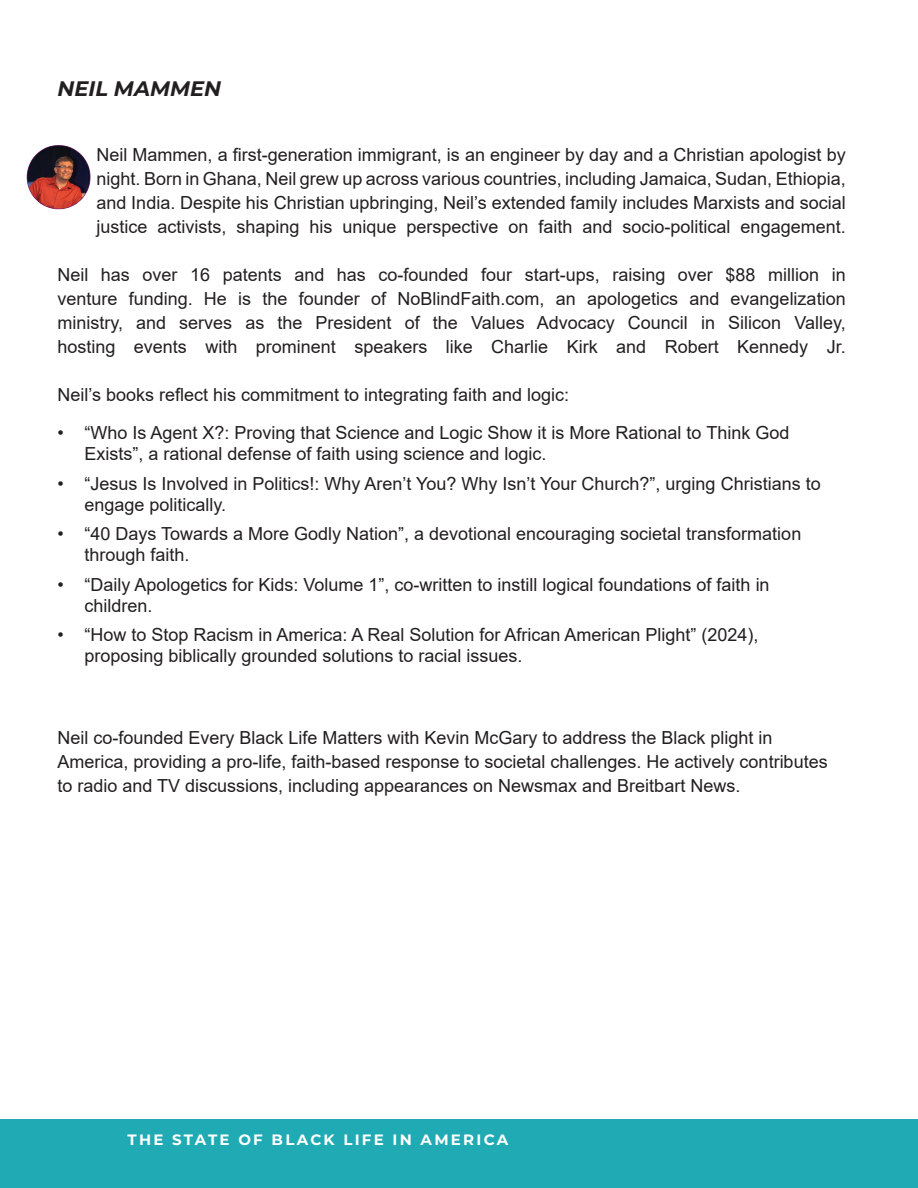
<style>
.page{position:relative;width:918px;height:1188px;background:#fff}
.page>*{position:absolute;margin:0;border:0;box-sizing:border-box;transform-origin:0 0}
.t1{font:italic 700 21px "Montserrat";color:#231f20}
.t2{font:18px/24px "Arial";color:#231f20}
.t3{font:700 15px "Montserrat";letter-spacing:.15em;color:#fff}
</style>
<div class="page">
<div style="left:0;top:1120px;width:918px;height:68px;background:#20aab3"></div>
<img style="left:26px;top:145px;width:65px;height:65px">
<p class="t1" style="left:57px;top:74px;width:165px">NEIL MAMMEN</p>
<p class="t2" style="left:97px;top:143px;width:751px;text-align:justify">Neil Mammen, a first-generation immigrant, is an engineer by day and a Christian apologist by night. Born in Ghana, Neil grew up across various countries, including Jamaica, Sudan, Ethiopia, and India. Despite his Christian upbringing, Neil’s extended family includes Marxists and social justice activists, shaping his unique perspective on faith and socio-political engagement.</p>
<p class="t2" style="left:57px;top:263px;width:790px;text-align:justify">Neil has over 16 patents and has co-founded four start-ups, raising over $88 million in venture funding. He is the founder of NoBlindFaith.com, an apologetics and evangelization ministry, and serves as the President of the Values Advocacy Council in Silicon Valley, hosting events with prominent speakers like Charlie Kirk and Robert Kennedy Jr.</p>
<p class="t2" style="left:57px;top:383px;width:513px">Neil’s books reflect his commitment to integrating faith and logic:</p>
<p class="t2" style="left:84px;top:422px;width:707px;line-height:21px;text-indent:-27px">• “Who Is Agent X?: Proving that Science and Logic Show it is More Rational to Think God<br>Exists”, a rational defense of faith using science and logic.</p>
<p class="t2" style="left:84px;top:473px;width:738px;line-height:21px;text-indent:-27px">• “Jesus Is Involved in Politics!: Why Aren’t You? Why Isn’t Your Church?”, urging Christians to engage politically.</p>
<p class="t2" style="left:84px;top:523px;width:718px;line-height:21px;text-indent:-27px">• “40 Days Towards a More Godly Nation”, a devotional encouraging societal transformation through faith.</p>
<p class="t2" style="left:84px;top:574px;width:687px;line-height:21px;text-indent:-27px">• “Daily Apologetics for Kids: Volume 1”, co-written to instill logical foundations of faith in children.</p>
<p class="t2" style="left:84px;top:624px;width:676px;line-height:21px;text-indent:-27px">• “How to Stop Racism in America: A Real Solution for African American Plight” (2024), proposing biblically grounded solutions to racial issues.</p>
<p class="t2" style="left:57px;top:726px;width:772px">Neil co-founded Every Black Life Matters with Kevin McGary to address the Black plight in<br>America, providing a pro-life, faith-based response to societal challenges. He actively contributes to radio and TV discussions, including appearances on Newsmax and Breitbart News.</p>
<p class="t3" style="left:128px;top:1129px;width:382px">THE STATE OF BLACK LIFE IN AMERICA</p>
</div>
